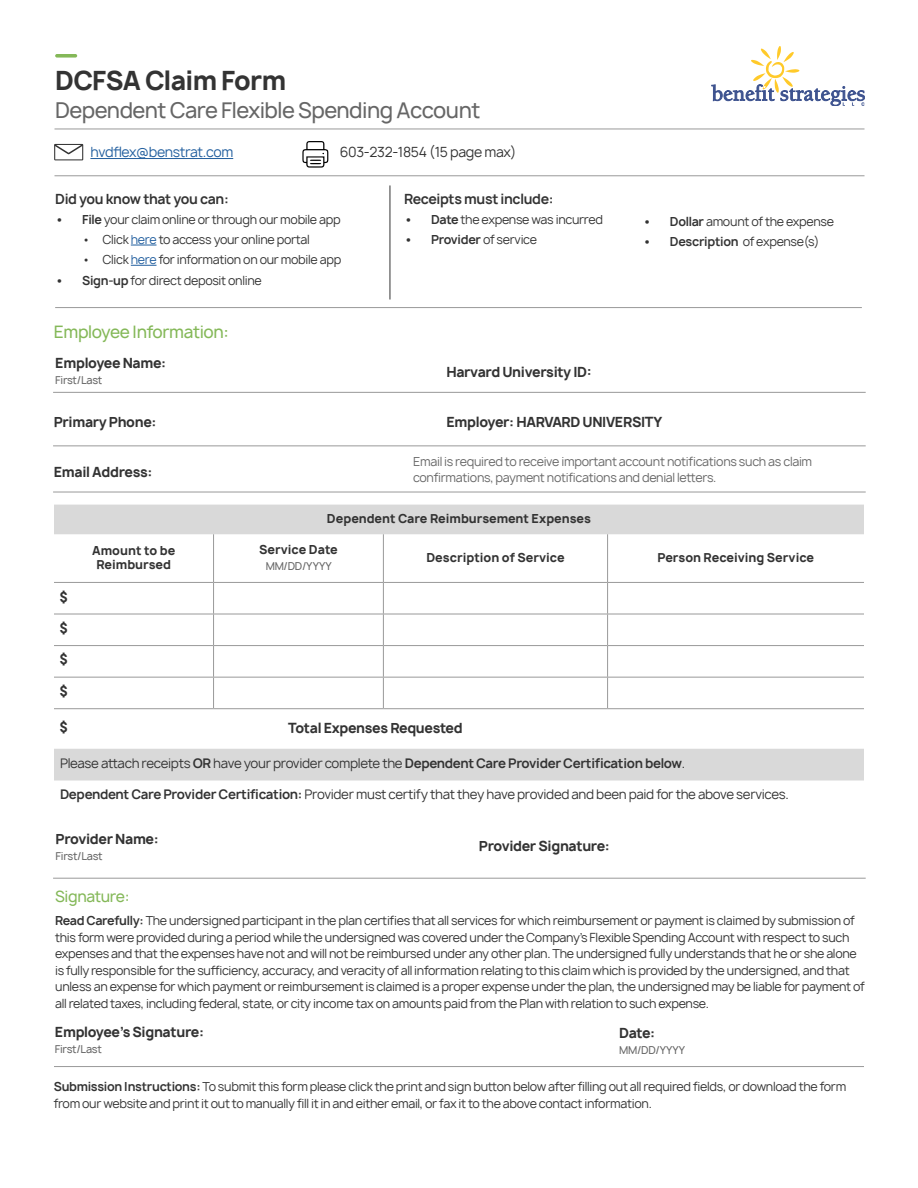
<style>
.page{position:relative;width:918px;height:1188px;background:#fff}
.page>*{position:absolute;margin:0;border:0;box-sizing:border-box;transform-origin:0 0}
.t1{font:800 25.5px "Manrope";letter-spacing:-.025em;color:#333}
.t2{font:500 21px "Manrope";letter-spacing:-.025em;color:#666}
.t3{font:500 16.5px "Manrope";letter-spacing:-.025em;color:#84b858}
.t4{font:500 15px "Manrope";letter-spacing:-.025em;color:#84b858}
.t5{font:800 13.5px "Manrope";letter-spacing:-.025em;color:#333}
.t6{font:700 13.5px "Manrope";letter-spacing:-.025em;color:#333}
.t7{font:13.5px "Manrope";letter-spacing:-.025em;color:#333}
.t8{font:13.5px "Manrope";letter-spacing:-.025em;color:#215e9e}
.t9{font:12.75px "Manrope";letter-spacing:-.025em;color:#333}
.t10{font:12px/16.5px "Manrope";letter-spacing:-.025em;color:#333}
.t11{font:12px/16.5px "Manrope";letter-spacing:-.025em;color:#666}
.t12{font:800 12px/14.4px "Manrope";color:#333;text-align:center}
.t13{font:700 12px "Manrope";letter-spacing:-.025em;color:#333}
.t14{font:500 10.5px "Manrope";letter-spacing:-.025em;color:#666}
.s1{font-weight:700}
.s2{color:#215e9e}
.s3{font-weight:400}
</style>
<div class="page">
<svg style="left:712px;top:46px;width:153px;height:60px"></svg>
<hr style="left:53px;top:392px;width:813px;height:1px;background:#999">
<hr style="left:53px;top:445px;width:813px;height:1px;background:#999">
<hr style="left:53px;top:878px;width:813px;height:1px;background:#999">
<hr style="left:53px;top:492px;width:813px;height:1px;background:#999">
<hr style="left:54px;top:1066px;width:810px;height:1px;background:#999">
<svg style="left:55px;top:54px;width:22px;height:4px"></svg>
<hr style="left:55px;top:129px;width:810px;height:1px;background:#999">
<hr style="left:55px;top:175px;width:810px;height:1px;background:#999">
<hr style="left:55px;top:307px;width:807px;height:1px;background:#999">
<svg style="left:131px;top:245px;width:26px;height:1px"></svg>
<svg style="left:131px;top:265px;width:26px;height:1px"></svg>
<hr style="left:390px;top:185px;width:1px;height:115px;background:#333">
<hr style="left:90px;top:158px;width:143px;height:1px;background:#215e9e">
<svg style="left:54px;top:143px;width:30px;height:17px"></svg>
<svg style="left:302px;top:141px;width:26px;height:27px"></svg>
<svg style="left:54px;top:505px;width:810px;height:276px"></svg>
<hr style="left:213px;top:534px;width:1px;height:48px;background:#999">
<hr style="left:383px;top:534px;width:1px;height:48px;background:#999">
<hr style="left:607px;top:534px;width:1px;height:48px;background:#999">
<hr style="left:54px;top:582px;width:160px;height:1px;background:#999">
<hr style="left:214px;top:582px;width:169px;height:1px;background:#999">
<hr style="left:213px;top:583px;width:1px;height:31px;background:#999">
<hr style="left:383px;top:582px;width:225px;height:1px;background:#999">
<hr style="left:383px;top:583px;width:1px;height:31px;background:#999">
<hr style="left:608px;top:582px;width:256px;height:1px;background:#999">
<hr style="left:607px;top:583px;width:1px;height:31px;background:#999">
<hr style="left:54px;top:614px;width:160px;height:1px;background:#999">
<hr style="left:214px;top:614px;width:169px;height:1px;background:#999">
<hr style="left:213px;top:614px;width:1px;height:31px;background:#999">
<hr style="left:383px;top:614px;width:225px;height:1px;background:#999">
<hr style="left:383px;top:614px;width:1px;height:31px;background:#999">
<hr style="left:608px;top:614px;width:256px;height:1px;background:#999">
<hr style="left:607px;top:614px;width:1px;height:31px;background:#999">
<hr style="left:54px;top:645px;width:160px;height:1px;background:#999">
<hr style="left:214px;top:645px;width:169px;height:1px;background:#999">
<hr style="left:213px;top:646px;width:1px;height:31px;background:#999">
<hr style="left:383px;top:645px;width:225px;height:1px;background:#999">
<hr style="left:383px;top:646px;width:1px;height:31px;background:#999">
<hr style="left:608px;top:645px;width:256px;height:1px;background:#999">
<hr style="left:607px;top:646px;width:1px;height:31px;background:#999">
<hr style="left:54px;top:677px;width:160px;height:1px;background:#999">
<hr style="left:214px;top:677px;width:169px;height:1px;background:#999">
<hr style="left:213px;top:678px;width:1px;height:30px;background:#999">
<hr style="left:383px;top:677px;width:225px;height:1px;background:#999">
<hr style="left:383px;top:678px;width:1px;height:30px;background:#999">
<hr style="left:608px;top:677px;width:256px;height:1px;background:#999">
<hr style="left:607px;top:678px;width:1px;height:30px;background:#999">
<hr style="left:54px;top:708px;width:160px;height:1px;background:#999">
<hr style="left:214px;top:708px;width:169px;height:1px;background:#999">
<hr style="left:383px;top:708px;width:225px;height:1px;background:#999">
<hr style="left:608px;top:708px;width:256px;height:1px;background:#999">
<h1 class="t1" style="left:55px;top:63px;width:233px">DCFSA Claim Form</h1>
<h2 class="t2" style="left:55px;top:97px;width:427px">Dependent Care Flexible Spending Account</h2>
<p class="t8" style="left:90px;top:144px;width:144px">hvdflex@benstrat.com</p>
<p class="t7" style="left:340px;top:144px;width:178px">603-232-1854 (15 page max)</p>
<p class="t6" style="left:55px;top:190px;width:175px">Did you know that you can:</p>
<p class="t10" style="left:55px;top:211px;width:287px"><span class="s1">• File</span> your claim online or through our mobile app</p>
<p class="t10" style="left:82px;top:231px;width:229px">• Click <span class="s2">here</span> to access your online portal</p>
<p class="t10" style="left:82px;top:252px;width:261px">• Click <span class="s2">here</span> for information on our mobile app</p>
<p class="t10" style="left:55px;top:272px;width:208px"><span class="s1">• Sign-up</span> for direct deposit online</p>
<p class="t6" style="left:404px;top:190px;width:151px">Receipts must include:</p>
<p class="t10" style="left:404px;top:211px;width:201px"><span class="s1">• Date</span> the expense was incurred</p>
<p class="t13" style="left:404px;top:232px;width:134px">• Provider <span class="s3">of service</span></p>
<p class="t10" style="left:643px;top:213px;width:193px"><span class="s1">• Dollar</span> amount of the expense</p>
<p class="t13" style="left:643px;top:233px;width:178px">• Description <span class="s3">of expense(s)</span></p>
<h3 class="t3" style="left:54px;top:321px;width:177px">Employee Information:</h3>
<p class="t5" style="left:55px;top:354px;width:113px">Employee Name:</p>
<p class="t14" style="left:55px;top:373px;width:49px">First/Last</p>
<p class="t5" style="left:54px;top:413px;width:104px">Primary Phone:</p>
<p class="t5" style="left:54px;top:463px;width:100px">Email Address:</p>
<p class="t5" style="left:446px;top:363px;width:147px">Harvard University ID:</p>
<p class="t5" style="left:446px;top:413px;width:218px">Employer: HARVARD UNIVERSITY</p>
<p class="t11" style="left:413px;top:453px;width:401px">Email is required to receive important account notifications such as claim confirmations, payment notifications and denial letters.</p>
<p class="t12" style="left:327px;top:511px;width:266px">Dependent Care Reimbursement Expenses</p>
<p class="t5" style="left:59px;top:588px;width:10px">$</p>
<p class="t5" style="left:59px;top:619px;width:10px">$</p>
<p class="t5" style="left:59px;top:650px;width:10px">$</p>
<p class="t5" style="left:59px;top:682px;width:10px">$</p>
<p class="t5" style="left:59px;top:717px;width:10px">$</p>
<p class="t12" style="left:92px;top:543px;width:85px">Amount to be<br>Reimbursed</p>
<p class="t12" style="left:259px;top:542px;width:80px">Service Date</p>
<p class="t14" style="left:266px;top:559px;width:68px">MM/DD/YYYY</p>
<p class="t12" style="left:426px;top:550px;width:140px">Description of Service</p>
<p class="t12" style="left:657px;top:550px;width:158px">Person Receiving Service</p>
<p class="t5" style="left:288px;top:719px;width:176px">Total Expenses Requested</p>
<p class="t9" style="left:60px;top:756px;width:627px">Please attach receipts <span class="s1">OR</span> have your provider complete the <span class="s1">Dependent Care Provider Certification below</span>.</p>
<p class="t9" style="left:60px;top:787px;width:730px"><span class="s1">Dependent Care Provider Certification:</span> Provider must certify that they have provided and been paid for the above services.</p>
<p class="t5" style="left:56px;top:830px;width:105px">Provider Name:</p>
<p class="t14" style="left:56px;top:849px;width:49px">First/Last</p>
<p class="t5" style="left:479px;top:837px;width:133px">Provider Signature:</p>
<p class="t4" style="left:55px;top:887px;width:76px">Signature:</p>
<p class="t10" style="left:55px;top:913px;width:811px"><span class="s1">Read Carefully:</span> The undersigned participant in the plan certifies that all services for which reimbursement or payment is claimed by submission of this form were provided during a period while the undersigned was covered under the Company’s Flexible Spending Account with respect to such expenses and that the expenses have not and will not be reimbursed under any other plan. The undersigned fully understands that he or she alone is fully responsible for the sufficiency, accuracy, and veracity of all information relating to this claim which is provided by the undersigned, and that unless an expense for which payment or reimbursement is claimed is a proper expense under the plan, the undersigned may be liable for payment of all related taxes, including federal, state, or city income tax on amounts paid from the Plan with relation to such expense.</p>
<p class="t5" style="left:55px;top:1023px;width:151px">Employee’s Signature:</p>
<p class="t14" style="left:55px;top:1042px;width:49px">First/Last</p>
<p class="t5" style="left:619px;top:1024px;width:38px">Date:</p>
<p class="t14" style="left:619px;top:1043px;width:68px">MM/DD/YYYY</p>
<p class="t10" style="left:54px;top:1079px;width:794px"><span class="s1">Submission Instructions:</span> To submit this form please click the print and sign button below after filling out all required fields, or download the form from our website and print it out to manually fill it in and either email, or fax it to the above contact information.</p>
</div>
